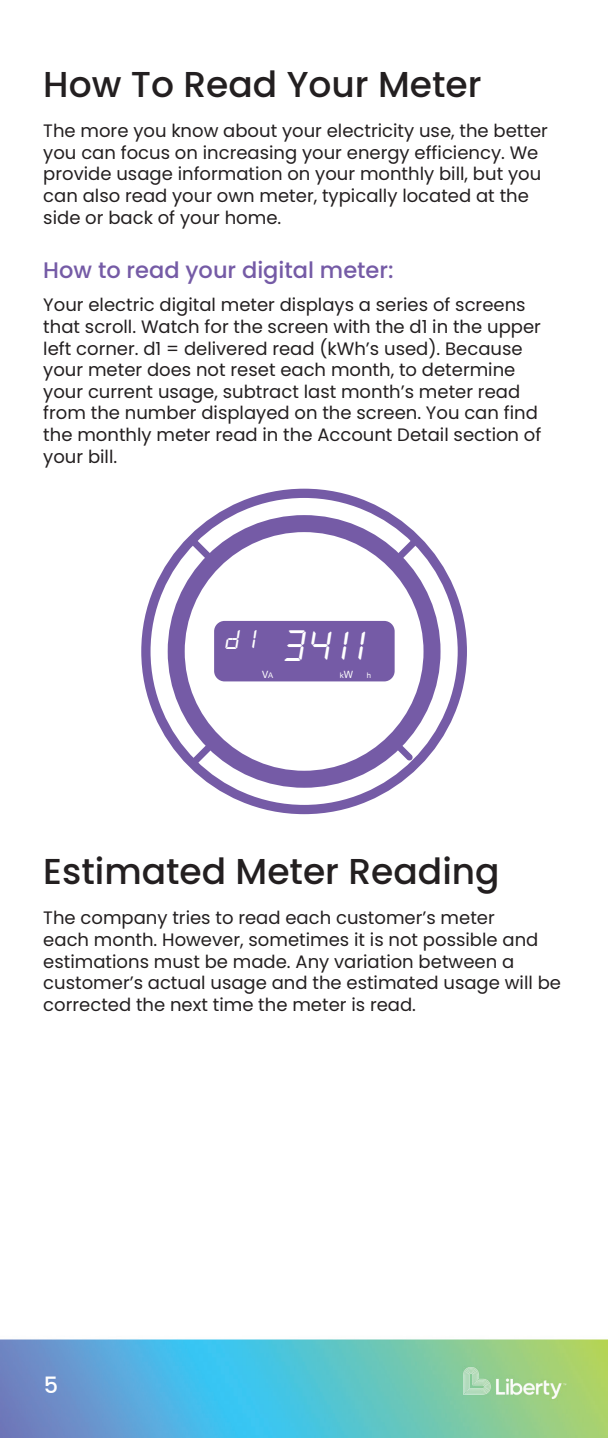
<style>
.page{position:relative;width:608px;height:1438px;background:#fff}
.page>*{position:absolute;margin:0;border:0;box-sizing:border-box;transform-origin:0 0}
.t1{font:43.88px "alarmclock";color:#fff}
.t2{font:500 36px "Poppins";color:#231f20}
.t3{font:500 22.5px "Poppins";color:#755ba6}
.t4{font:500 22.5px "Poppins";color:#fff}
.t5{font:18px/21.6px "Poppins";color:#231f20}
.t6{font:10.12px "Helvetica Neue";color:#fff}
.t7{font:7.65px "Helvetica Neue";color:#fff}
.s1{font-size:7.65px}
.s2{font-size:10.12px}
</style>
<div class="page">
<img style="left:0;top:488px;width:608px;height:950px">
<div style="left:141px;top:489px;width:326px;height:325px;border:9px solid #755ba6;border-radius:50%"></div>
<div style="left:168px;top:515px;width:272px;height:273px;border:17px solid #755ba6;border-radius:50%"></div>
<svg style="left:188px;top:536px;width:26px;height:26px"></svg>
<svg style="left:394px;top:536px;width:26px;height:26px"></svg>
<svg style="left:189px;top:741px;width:26px;height:26px"></svg>
<svg style="left:388px;top:736px;width:25px;height:25px"></svg>
<div style="left:214px;top:621px;width:180px;height:60px;background:#755ba6;border-radius:10px"></div>
<p class="t2" style="left:43px;top:63px;width:439px">How To Read Your Meter</p>
<p class="t5" style="left:43px;top:120px;width:506px">The more you know about your electricity use, the better you can focus on increasing your energy efficiency. We provide usage information on your monthly bill, but you can also read your own meter, typically located at the side or back of your home.</p>
<p class="t3" style="left:43px;top:257px;width:352px">How to read your digital meter:</p>
<p class="t5" style="left:43px;top:294px;width:499px">Your electric digital meter displays a series of screens that scroll. Watch for the screen with the d1 in the upper left corner. d1 = delivered read (kWh’s used). Because your meter does not reset each month, to determine</p>
<p class="t5" style="left:43px;top:381px;width:499px">your current usage, subtract last month’s meter read from the number displayed on the screen. You can find the monthly meter read in the Account Detail section of your bill.</p>
<p class="t1" style="left:225px;top:625px;width:145px"><sup>d1</sup> 3411</p>
<p class="t6" style="left:262px;top:667px;width:13px">V<span class="s1">A</span></p>
<p class="t7" style="left:340px;top:669px;width:15px">k<span class="s2">W</span></p>
<p class="t7" style="left:367px;top:669px;width:6px">h</p>
<p class="t2" style="left:43px;top:850px;width:457px">Estimated Meter Reading</p>
<p class="t5" style="left:43px;top:907px;width:519px">The company tries to read each customer’s meter<br>each month. However, sometimes it is not possible and estimations must be made. Any variation between a customer’s actual usage and the estimated usage will be corrected the next time the meter is read.</p>
<p class="t4" style="left:44px;top:1372px;width:16px">5</p>
</div>
